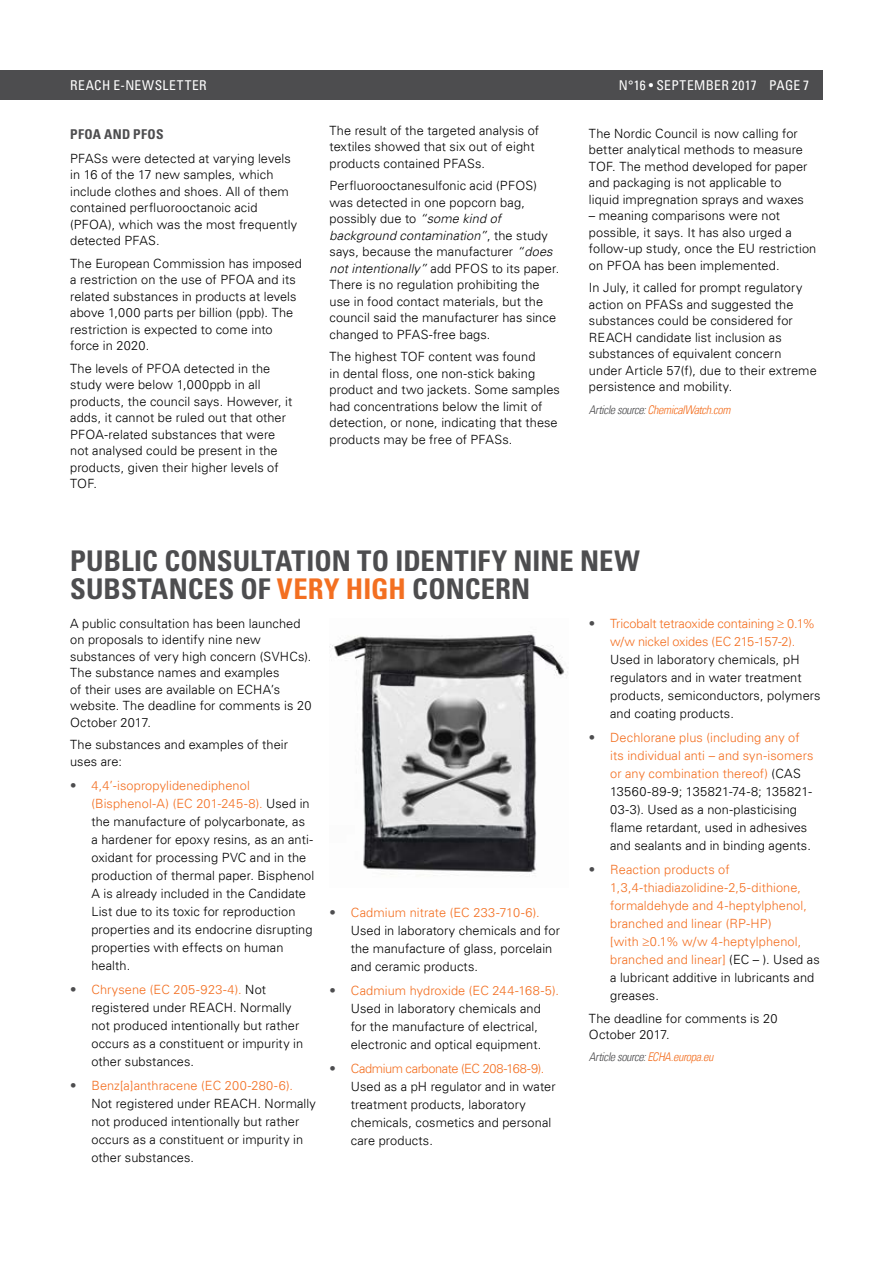
<style>
.page{position:relative;width:893px;height:1263px;background:#fff}
.page>*{position:absolute;margin:0;border:0;box-sizing:border-box;transform-origin:0 0}
.t1{font:700 condensed 28.5px/28.5px "Univers LT";color:#4d4d4f}
.t2{font:condensed 13.5px "Univers LT";letter-spacing:.03em;color:#fff}
.t3{font:700 condensed 13.5px "Univers LT";letter-spacing:.025em;color:#4d4d4f}
.t4{font:300 12.75px/16.5px "Univers LT";letter-spacing:.01em;color:#000}
.t5{font:300 12.75px/18px "Univers LT";letter-spacing:.005em;color:#f36f21;text-align:center}
.t6{font:italic 300 condensed 12px "Univers LT";letter-spacing:-.03em;color:#f36f21}
.t7{font:italic 300 condensed 12px "Univers LT";letter-spacing:-.03em;color:#4d4d4f}
.s1{font-style:italic}
.s2{color:#4d4d4f}
.s3{color:#f36f21}
.s4{color:#000}
</style>
<div class="page">
<div style="left:0;top:70px;width:823px;height:30px;background:#4d4d4f"></div>
<img style="left:330px;top:634px;width:238px;height:240px">
<p class="t2" style="left:70px;top:77px;width:138px">REACH E-NEWSLETTER</p>
<p class="t2" style="left:619px;top:77px;width:192px">N°16 • SEPTEMBER 2017 PAGE 7</p>
<p class="t3" style="left:70px;top:126px;width:95px">PFOA AND PFOS</p>
<p class="t4" style="left:70px;top:150px;width:228px">PFASs were detected at varying levels in 16 of the 17 new samples, which include clothes and shoes. All of them contained perfluorooctanoic acid (PFOA), which was the most frequently detected PFAS.</p>
<p class="t4" style="left:70px;top:255px;width:233px">The European Commission has imposed a restriction on the use of PFOA and its related substances in products at levels above 1,000 parts per billion (ppb). The restriction is expected to come into force in 2020.</p>
<p class="t4" style="left:70px;top:360px;width:224px">The levels of PFOA detected in the study were below 1,000ppb in all products, the council says. However, it adds, it cannot be ruled out that other<br>PFOA-related substances that were not analysed could be present in the products, given their higher levels of<br>TOF.</p>
<p class="t4" style="left:330px;top:122px;width:211px">The result of the targeted analysis of textiles showed that six out of eight products contained PFASs.</p>
<p class="t4" style="left:330px;top:177px;width:231px">Perfluorooctanesulfonic acid (PFOS) was detected in one popcorn bag, possibly due to <span class="s1">“some kind of background contamination”</span>, the study says, because the manufacturer <span class="s1">“does not intentionally”</span> add PFOS to its paper.<br>There is no regulation prohibiting the use in food contact materials, but the council said the manufacturer has since changed to PFAS-free bags.</p>
<p class="t4" style="left:330px;top:348px;width:232px">The highest TOF content was found<br>in dental floss, one non-stick baking product and two jackets. Some samples had concentrations below the limit of detection, or none, indicating that these products may be free of PFASs.</p>
<p class="t4" style="left:589px;top:125px;width:220px">The Nordic Council is now calling for better analytical methods to measure TOF. The method developed for paper and packaging is not applicable to liquid impregnation sprays and waxes</p>
<p class="t4" style="left:589px;top:208px;width:229px">– meaning comparisons were not possible, it says. It has also urged a follow-up study, once the EU restriction on PFOA has been implemented.</p>
<p class="t4" style="left:589px;top:280px;width:229px">In July, it called for prompt regulatory action on PFASs and suggested the substances could be considered for REACH candidate list inclusion as substances of equivalent concern under Article 57(f), due to their extreme persistence and mobility.</p>
<p class="t6" style="left:589px;top:402px;width:143px"><span class="s2">Article source:</span> ChemicalWatch.com</p>
<h1 class="t1" style="left:70px;top:546px;width:571px">PUBLIC CONSULTATION TO IDENTIFY NINE NEW<br>SUBSTANCES OF <span class="s3">VERY HIGH</span> CONCERN</h1>
<p class="t4" style="left:70px;top:615px;width:243px">A public consultation has been launched on proposals to identify nine new substances of very high concern (SVHCs).<br>The substance names and examples<br>of their uses are available on ECHA’s website. The deadline for comments is 20<br>October 2017.</p>
<p class="t4" style="left:70px;top:737px;width:219px">The substances and examples of their uses are:</p>
<p class="t4" style="left:91px;top:776px;width:224px;line-height:18px;text-indent:-21px"><span class="s2">•</span> <span class="s3">4,4’-isopropylidenediphenol (Bisphenol-A) (EC 201-245-8).</span> Used in the manufacture of polycarbonate, as a hardener for epoxy resins, as an anti&shy;oxidant for processing PVC and in the production of thermal paper. Bisphenol A is already included in the Candidate List due to its toxic for reproduction properties and its endocrine disrupting properties with effects on human health.</p>
<p class="t4" style="left:91px;top:980px;width:213px;line-height:18px;text-indent:-21px"><span class="s2">•</span> <span class="s3">Chrysene (EC 205-923-4).</span> Not registered under REACH. Normally not produced intentionally but rather occurs as a constituent or impurity in other substances.</p>
<p class="t4" style="left:91px;top:1076px;width:226px;line-height:18px;text-indent:-21px"><span class="s2">•</span> <span class="s3">Benz[a]anthracene (EC 200-280-6).<br></span>Not registered under REACH. Normally not produced intentionally but rather occurs as a constituent or impurity in other substances.</p>
<p class="t5" style="left:589px;top:614px;width:228px"><span class="s2">•</span> Tricobalt tetraoxide containing ≥ 0.1% w/w nickel oxides (EC 215-157-2).</p>
<p class="t4" style="left:610px;top:650px;width:212px;line-height:18px">Used in laboratory chemicals, pH regulators and in water treatment products, semiconductors, polymers and coating products.</p>
<p class="t4" style="left:610px;top:728px;width:205px;line-height:18px;text-indent:-21px"><span class="s2">•</span> <span class="s3">Dechlorane plus (including any of its individual anti – and syn-isomers or any combination thereof)</span> (CAS 13560-89-9; 135821-74-8; 135821- 03-3). Used as a non-plasticising flame retardant, used in adhesives and sealants and in binding agents.</p>
<p class="t5" style="left:610px;top:860px;width:211px;text-align:left;text-indent:-21px"><span class="s2">•</span> Reaction products of<br>1,3,4-thiadiazolidine-2,5-dithione, formaldehyde and 4-heptylphenol, branched and linear (RP-HP)<br>[with ≥0.1% w/w 4-heptylphenol, branched and linear] <span class="s4">(EC – ). Used as a lubricant additive in lubricants and greases.</span></p>
<p class="t4" style="left:589px;top:1010px;width:190px">The deadline for comments is 20<br>October 2017.</p>
<p class="t7" style="left:589px;top:1050px;width:126px">Article source: <span class="s3">ECHA.europa.eu</span></p>
<p class="t4" style="left:351px;top:904px;width:211px;line-height:18px;text-indent:-21px"><span class="s2">•</span> <span class="s3">Cadmium nitrate (EC 233-710-6).<br></span>Used in laboratory chemicals and for the manufacture of glass, porcelain and ceramic products.</p>
<p class="t4" style="left:330px;top:982px;width:231px;line-height:18px;text-align:center"><span class="s2">•</span> <span class="s3">Cadmium hydroxide (EC 244-168-5).<br></span>Used in laboratory chemicals and<br>for the manufacture of electrical, electronic and optical equipment.</p>
<p class="t4" style="left:351px;top:1060px;width:206px;line-height:18px;text-indent:-21px"><span class="s2">•</span> <span class="s3">Cadmium carbonate (EC 208-168-9).<br></span>Used as a pH regulator and in water treatment products, laboratory chemicals, cosmetics and personal care products.</p>
</div>
